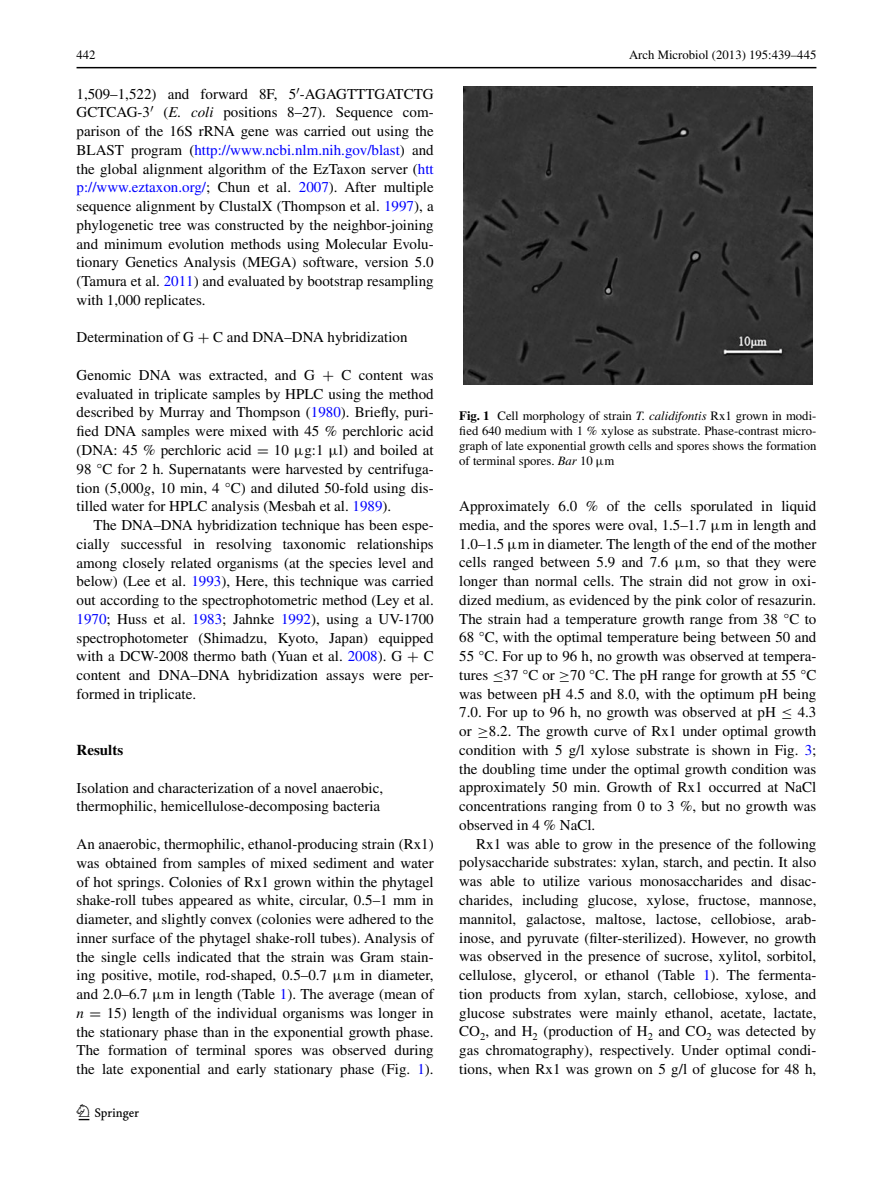
<style>
.page{position:relative;width:893px;height:1187px;background:#fff}
.page>*{position:absolute;margin:0;border:0;box-sizing:border-box;transform-origin:0 0}
.t1{font:22.5px "Springnew";color:#000}
.Para{font:15px/18.8px "Times";color:#000;text-align:justify}
.Para-Indent{font:15px/18.8px "Times";color:#000;text-align:justify}
.SKT_Section2{font:15px/18.8px "Times";color:#000}
.Section2{font:15px "Times";color:#000}
.Section1{font:700 15px "Times";color:#000}
.fig_p{font:12.75px/15px "Times";color:#000;text-align:justify}
.s1{font-style:italic}
.s2{color:#00f}
.s3{font-family:"MTSY"}
.s4{font-family:"MTGU"}
.s5{font-weight:700}
</style>
<div class="page">
<hr style="left:77px;top:67px;width:739px;height:1px;background:#000">
<div style="left:459px;top:87px;width:357px;height:297px;background:linear-gradient(to bottom,#fff,#fff)"></div>
<img style="left:463px;top:87px;width:349px;height:297px">
<p class="fig_p" style="left:77px;top:48px;width:21px">442</p>
<p class="fig_p" style="left:629px;top:48px;width:189px">Arch Microbiol (2013) 195:439–445</p>
<p class="Para" style="left:77px;top:84px;width:359px">1,509–1,522) and forward 8F, 5 -AGAGTTTGATCTG GCTCAG-3 (<span class="s1">E. coli</span> positions 8–27). Sequence com&shy;parison of the 16S rRNA gene was carried out using the BLAST program (<span class="s2">http://www.ncbi.nlm.nih.gov/blast</span>) and the global alignment algorithm of the EzTaxon server (<span class="s2">htt p://www.eztaxon.org/</span>; Chun et al. <span class="s2">2007</span>). After multiple sequence alignment by ClustalX (Thompson et al. <span class="s2">1997</span>), a phylogenetic tree was constructed by the neighbor-joining and minimum evolution methods using Molecular Evolu&shy;tionary Genetics Analysis (MEGA) software, version 5.0 (Tamura et al. <span class="s2">2011</span>) and evaluated by bootstrap resampling with 1,000 replicates.</p>
<p class="Section2" style="left:77px;top:329px;width:332px">Determination of G <span class="s3">+</span> C and DNA–DNA hybridization</p>
<p class="Para" style="left:77px;top:365px;width:359px">Genomic DNA was extracted, and G <span class="s3">+</span> C content was evaluated in triplicate samples by HPLC using the method described by Murray and Thompson (<span class="s2">1980</span>). Briefly, puri&shy;fied DNA samples were mixed with 45 % perchloric acid (DNA: 45 % perchloric acid <span class="s3">=</span> 10 <span class="s4">μ</span>g:1 <span class="s4">μ</span>l) and boiled at 98 °C for 2 h. Supernatants were harvested by centrifuga&shy;tion (5,000<span class="s1">g</span>, 10 min, 4 °C) and diluted 50-fold using dis&shy;tilled water for HPLC analysis (Mesbah et al. <span class="s2">1989</span>).</p>
<p class="Para-Indent" style="left:77px;top:515px;width:359px;text-indent:17px">The DNA–DNA hybridization technique has been espe&shy;cially successful in resolving taxonomic relationships among closely related organisms (at the species level and below) (Lee et al. <span class="s2">1993</span>), Here, this technique was carried out according to the spectrophotometric method (Ley et al.<br><span class="s2">1970</span>; Huss et al. <span class="s2">1983</span>; Jahnke <span class="s2">1992</span>), using a UV-1700 spectrophotometer (Shimadzu, Kyoto, Japan) equipped with a DCW-2008 thermo bath (Yuan et al. <span class="s2">2008</span>). G <span class="s3">+</span> C content and DNA–DNA hybridization assays were per&shy;formed in triplicate.</p>
<p class="Section1" style="left:77px;top:741px;width:48px">Results</p>
<p class="SKT_Section2" style="left:77px;top:778px;width:308px">Isolation and characterization of a novel anaerobic, thermophilic, hemicellulose‑decomposing bacteria</p>
<p class="Para" style="left:77px;top:834px;width:359px">An anaerobic, thermophilic, ethanol-producing strain (Rx1) was obtained from samples of mixed sediment and water of hot springs. Colonies of Rx1 grown within the phytagel shake-roll tubes appeared as white, circular, 0.5–1 mm in diameter, and slightly convex (colonies were adhered to the inner surface of the phytagel shake-roll tubes). Analysis of the single cells indicated that the strain was Gram stain&shy;ing positive, motile, rod-shaped, 0.5–0.7 <span class="s4">μ</span>m in diameter, and 2.0–6.7 <span class="s4">μ</span>m in length (Table <span class="s2">1</span>). The average (mean of <span class="s1">n</span> <span class="s3">=</span> 15) length of the individual organisms was longer in the stationary phase than in the exponential growth phase.<br>The formation of terminal spores was observed during the late exponential and early stationary phase (Fig. <span class="s2">1</span>).</p>
<h1 class="t1" style="left:79px;top:1104px;width:62px">1 3</h1>
<p class="fig_p" style="left:459px;top:408px;width:359px"><span class="s5">Fig. 1</span> Cell morphology of strain <span class="s1">T. calidifontis</span> Rx1 grown in modi&shy;fied 640 medium with 1 % xylose as substrate. Phase-contrast micro&shy;graph of late exponential growth cells and spores shows the formation of terminal spores. <span class="s1">Bar</span> 10 <span class="s4">μ</span>m</p>
<p class="Para" style="left:459px;top:496px;width:359px">Approximately 6.0 % of the cells sporulated in liquid media, and the spores were oval, 1.5–1.7 <span class="s4">μ</span>m in length and 1.0–1.5 <span class="s4">μ</span>m in diameter. The length of the end of the mother cells ranged between 5.9 and 7.6 <span class="s4">μ</span>m, so that they were longer than normal cells. The strain did not grow in oxi&shy;dized medium, as evidenced by the pink color of resazurin.<br>The strain had a temperature growth range from 38 °C to 68 °C, with the optimal temperature being between 50 and 55 °C. For up to 96 h, no growth was observed at tempera&shy;tures <span class="s3">≤</span>37 °C or <span class="s3">≥</span>70 °C. The pH range for growth at 55 °C was between pH 4.5 and 8.0, with the optimum pH being 7.0. For up to 96 h, no growth was observed at pH <span class="s3">≤</span> 4.3 or <span class="s3">≥</span>8.2. The growth curve of Rx1 under optimal growth condition with 5 g/l xylose substrate is shown in Fig. <span class="s2">3</span>; the doubling time under the optimal growth condition was approximately 50 min. Growth of Rx1 occurred at NaCl concentrations ranging from 0 to 3 %, but no growth was observed in 4 % NaCl.</p>
<p class="Para-Indent" style="left:459px;top:834px;width:359px;text-indent:17px">Rx1 was able to grow in the presence of the following polysaccharide substrates: xylan, starch, and pectin. It also was able to utilize various monosaccharides and disac&shy;charides, including glucose, xylose, fructose, mannose, mannitol, galactose, maltose, lactose, cellobiose, arab&shy;inose, and pyruvate (filter-sterilized). However, no growth was observed in the presence of sucrose, xylitol, sorbitol, cellulose, glycerol, or ethanol (Table <span class="s2">1</span>). The fermenta&shy;tion products from xylan, starch, cellobiose, xylose, and glucose substrates were mainly ethanol, acetate, lactate, CO<sub>2</sub>, and H<sub>2</sub> (production of H<sub>2</sub> and CO<sub>2</sub> was detected by gas chromatography), respectively. Under optimal condi&shy;tions, when Rx1 was grown on 5 g/l of glucose for 48 h,</p>
</div>
